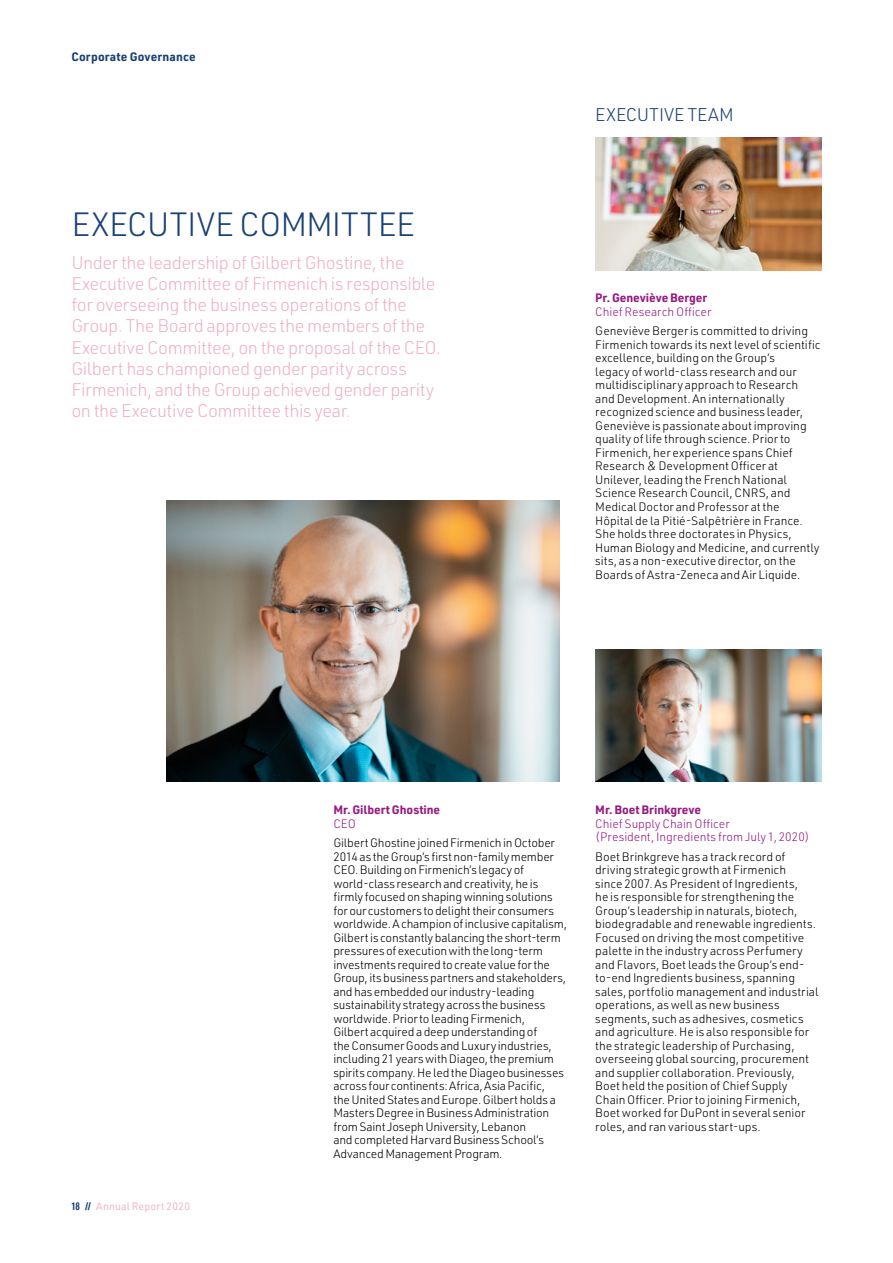
<style>
.page{position:relative;width:893px;height:1263px;background:#fff}
.page>*{position:absolute;margin:0;border:0;box-sizing:border-box;transform-origin:0 0}
.t1{font:300 33px "URWDIN";letter-spacing:-.01em;color:#1b4175}
.t2{font:300 18px/21px "URWDIN";letter-spacing:-.025em;color:#eeb2ca}
.t3{font:300 18px "URWDIN";letter-spacing:-.005em;color:#1b4175}
.t4{font:300 12px/13.5px "URWDIN";letter-spacing:-.005em;color:#000}
.t5{font:300 12px/13.5px "URWDIN";letter-spacing:-.005em;color:#951b81}
.t6{font:700 12px "URWDIN";letter-spacing:-.005em;color:#951b81}
.t7{font:700 12px "URWDIN";letter-spacing:.005em;color:#1b4175}
.t8{font:10.5px "URWDIN";letter-spacing:.02em;color:#eeb2ca}
.s1{font-family:"URWDIN Cond";font-weight:700;color:#1b4175}
</style>
<div class="page">
<img style="left:595px;top:137px;width:226px;height:133px">
<img style="left:595px;top:649px;width:226px;height:132px">
<img style="left:167px;top:500px;width:393px;height:281px">
<p class="t7" style="left:71px;top:48px;width:126px">Corporate Governance</p>
<h1 class="t1" style="left:71px;top:203px;width:345px">EXECUTIVE COMMITTEE</h1>
<p class="t2" style="left:71px;top:252px;width:371px">Under the leadership of Gilbert Ghostine, the Executive Committee of Firmenich is responsible for overseeing the business operations of the Group. The Board approves the members of the Executive Committee, on the proposal of the CEO.<br>Gilbert has championed gender parity across Firmenich, and the Group achieved gender parity on the Executive Committee this year.</p>
<h2 class="t3" style="left:595px;top:103px;width:140px">EXECUTIVE TEAM</h2>
<p class="t6" style="left:595px;top:290px;width:114px">Pr. Geneviève Berger</p>
<p class="t5" style="left:595px;top:305px;width:118px">Chief Research Officer</p>
<p class="t4" style="left:595px;top:324px;width:227px">Geneviève Berger is committed to driving Firmenich towards its next level of scientific excellence, building on the Group’s<br>legacy of world-class research and our multidisciplinary approach to Research and Development. An internationally recognized science and business leader, Geneviève is passionate about improving quality of life through science. Prior to Firmenich, her experience spans Chief Research &amp; Development Officer at Unilever, leading the French National Science Research Council, CNRS, and Medical Doctor and Professor at the Hôpital de la Pitié-Salpêtrière in France.<br>She holds three doctorates in Physics, Human Biology and Medicine, and currently sits, as a non-executive director, on the Boards of Astra-Zeneca and Air Liquide.</p>
<p class="t8" style="left:71px;top:1199px;width:120px"><span class="s1">18 //</span> Annual Report 2020</p>
<p class="t6" style="left:333px;top:801px;width:108px">Mr. Gilbert Ghostine</p>
<p class="t5" style="left:333px;top:816px;width:24px">CEO</p>
<p class="t4" style="left:333px;top:836px;width:235px">Gilbert Ghostine joined Firmenich in October 2014 as the Group’s first non-family member CEO. Building on Firmenich’s legacy of world-class research and creativity, he is firmly focused on shaping winning solutions for our customers to delight their consumers worldwide. A champion of inclusive capitalism, Gilbert is constantly balancing the short-term pressures of execution with the long-term investments required to create value for the Group, its business partners and stakeholders, and has embedded our industry-leading sustainability strategy across the business worldwide. Prior to leading Firmenich,<br>Gilbert acquired a deep understanding of<br>the Consumer Goods and Luxury industries, including 21 years with Diageo, the premium spirits company. He led the Diageo businesses across four continents: Africa, Asia Pacific,<br>the United States and Europe. Gilbert holds a Masters Degree in Business Administration from Saint Joseph University, Lebanon<br>and completed Harvard Business School’s Advanced Management Program.</p>
<p class="t6" style="left:595px;top:801px;width:107px">Mr. Boet Brinkgreve</p>
<p class="t5" style="left:595px;top:816px;width:216px">Chief Supply Chain Officer<br>(President, Ingredients from July 1, 2020)</p>
<p class="t4" style="left:595px;top:849px;width:225px">Boet Brinkgreve has a track record of driving strategic growth at Firmenich<br>since 2007. As President of Ingredients,<br>he is responsible for strengthening the Group’s leadership in naturals, biotech, biodegradable and renewable ingredients.<br>Focused on driving the most competitive palette in the industry across Perfumery and Flavors, Boet leads the Group’s end&shy;to-end Ingredients business, spanning sales, portfolio management and industrial operations, as well as new business segments, such as adhesives, cosmetics and agriculture. He is also responsible for the strategic leadership of Purchasing, overseeing global sourcing, procurement and supplier collaboration. Previously, Boet held the position of Chief Supply Chain Officer. Prior to joining Firmenich, Boet worked for DuPont in several senior roles, and ran various start-ups.</p>
</div>
